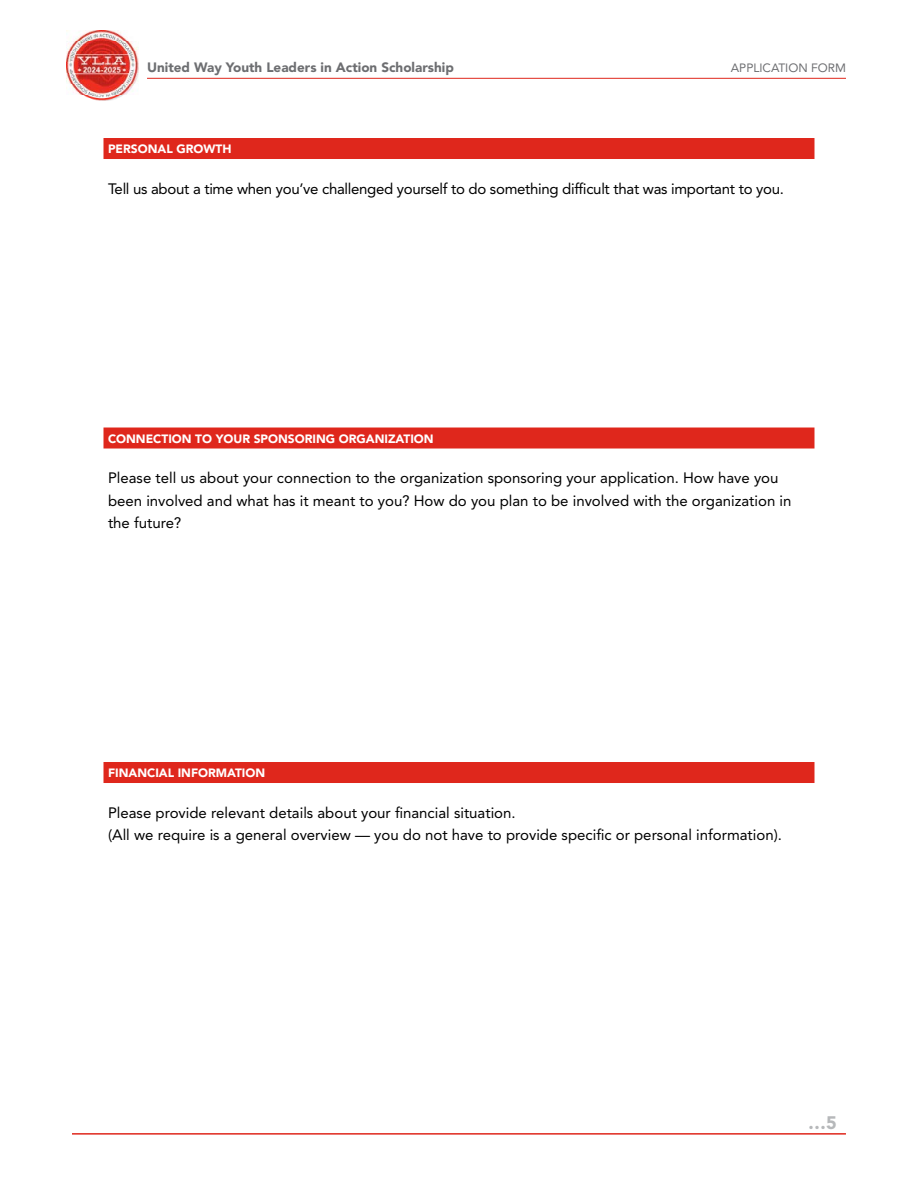
<style>
.page{position:relative;width:918px;height:1188px;background:#fff}
.page>*{position:absolute;margin:0;border:0;box-sizing:border-box;transform-origin:0 0}
.t1{font:900 18px "Avenir LT Std";color:#b6b8ba}
.t2{font:15px/22.5px "Avenir LT Std";color:#000}
.t3{font:15px "Avenir LT Std";letter-spacing:-.02em;color:#000}
.t4{font:900 13.5px "Avenir LT Std";color:#6d6e71}
.t5{font:900 12px "Avenir LT Std";color:#fff}
.t6{font:12px "Avenir LT Std";color:#6d6e71}
</style>
<div class="page">
<hr style="left:72px;top:1133px;width:774px;height:2px;background:#df271c">
<img style="left:67px;top:30px;width:71px;height:71px">
<hr style="left:147px;top:78px;width:699px;height:1px;background:#df271c">
<div style="left:104px;top:138px;width:710px;height:21px;background:#df271c"></div>
<div style="left:104px;top:428px;width:710px;height:21px;background:#df271c"></div>
<div style="left:104px;top:762px;width:710px;height:21px;background:#df271c"></div>
<p class="t4" style="left:147px;top:59px;width:308px">United Way Youth Leaders in Action Scholarship</p>
<p class="t6" style="left:731px;top:61px;width:117px">APPLICATION FORM</p>
<p class="t5" style="left:108px;top:142px;width:125px">PERSONAL GROWTH</p>
<p class="t3" style="left:108px;top:180px;width:677px">Tell us about a time when you’ve challenged yourself to do something difficult that was important to you.</p>
<p class="t5" style="left:108px;top:431px;width:327px">CONNECTION TO YOUR SPONSORING ORGANIZATION</p>
<p class="t2" style="left:108px;top:467px;width:685px">Please tell us about your connection to the organization sponsoring your application. How have you been involved and what has it meant to you? How do you plan to be involved with the organization in the future?</p>
<p class="t5" style="left:108px;top:766px;width:159px">FINANCIAL INFORMATION</p>
<p class="t2" style="left:108px;top:801px;width:676px">Please provide relevant details about your financial situation.<br>(All we require is a general overview — you do not have to provide specific or personal information).</p>
<p class="t1" style="left:808px;top:1112px;width:30px">…5</p>
</div>
